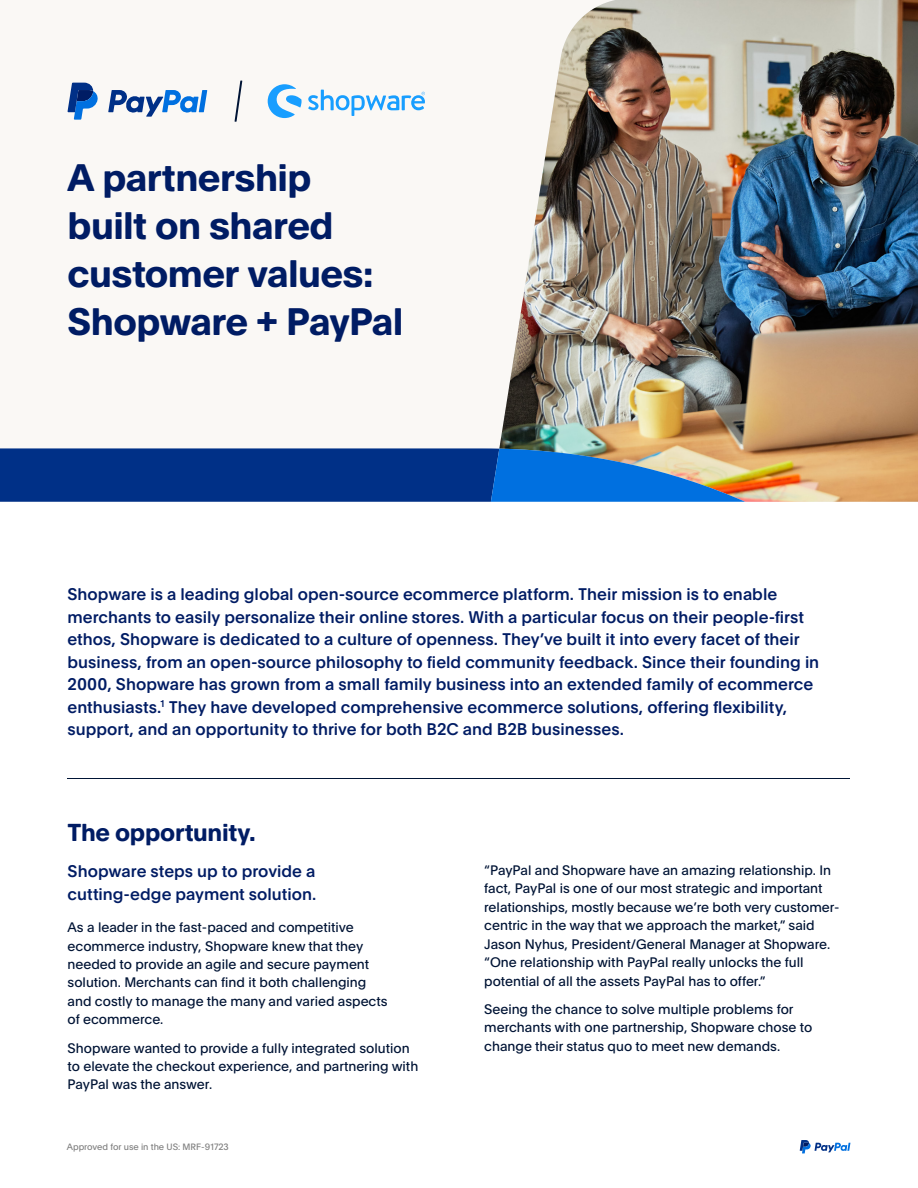
<style>
.page{position:relative;width:918px;height:1188px;background:#fff}
.page>*{position:absolute;margin:0;border:0;box-sizing:border-box;transform-origin:0 0}
.t1{font:700 37.5px/48px "Pay Pal Open";letter-spacing:-.015em;color:#001c64}
.t2{font:700 24px "Pay Pal Open";letter-spacing:-.01em;color:#001c64}
.t3{font:500 16.5px/22.5px "Pay Pal Open";color:#001c64}
.t4{font:13.5px/18.5px "Pay Pal Open";color:#001435}
.t5{font:9px "Pay Pal Open";color:#808080}
</style>
<div class="page">
<div style="left:0;top:0;width:918px;height:502px;background:#faf8f5"></div>
<img style="left:499px;top:0;width:419px;height:502px">
<svg style="left:0;top:448px;width:745px;height:54px"></svg>
<hr style="left:68px;top:778px;width:782px;height:1px;background:#001435">
<svg style="left:235px;top:81px;width:7px;height:41px"></svg>
<svg style="left:108px;top:90px;width:99px;height:27px"></svg>
<svg style="left:68px;top:83px;width:30px;height:37px"></svg>
<svg style="left:268px;top:84px;width:34px;height:34px"></svg>
<svg style="left:308px;top:90px;width:117px;height:26px"></svg>
<svg style="left:800px;top:1140px;width:50px;height:13px"></svg>
<h1 class="t1" style="left:68px;top:151px;width:337px">A partnership<br>built on shared customer values:<br>Shopware + PayPal</h1>
<p class="t3" style="left:68px;top:582px;width:753px">Shopware is a leading global open-source ecommerce platform. Their mission is to enable merchants to easily personalize their online stores. With a particular focus on their people-first ethos, Shopware is dedicated to a culture of openness. They’ve built it into every facet of their business, from an open-source philosophy to field community feedback. Since their founding in 2000, Shopware has grown from a small family business into an extended family of ecommerce enthusiasts.<sup>1</sup> They have developed comprehensive ecommerce solutions, offering flexibility, support, and an opportunity to thrive for both B2C and B2B businesses.</p>
<h2 class="t2" style="left:68px;top:815px;width:190px">The opportunity.</h2>
<p class="t3" style="left:68px;top:859px;width:250px">Shopware steps up to provide a cutting-edge payment solution.</p>
<p class="t4" style="left:484px;top:860px;width:357px">“PayPal and Shopware have an amazing relationship. In fact, PayPal is one of our most strategic and important relationships, mostly because we’re both very customer&shy;centric in the way that we approach the market,” said Jason Nyhus, President/General Manager at Shopware. “One relationship with PayPal really unlocks the full potential of all the assets PayPal has to offer.”</p>
<p class="t4" style="left:484px;top:999px;width:330px">Seeing the chance to solve multiple problems for merchants with one partnership, Shopware chose to change their status quo to meet new demands.</p>
<p class="t4" style="left:68px;top:917px;width:322px">As a leader in the fast-paced and competitive ecommerce industry, Shopware knew that they needed to provide an agile and secure payment solution. Merchants can find it both challenging and costly to manage the many and varied aspects of ecommerce.</p>
<p class="t4" style="left:68px;top:1038px;width:352px">Shopware wanted to provide a fully integrated solution to elevate the checkout experience, and partnering with<br>PayPal was the answer.</p>
<p class="t5" style="left:67px;top:1141px;width:164px">Approved for use in the US: MRF-91723</p>
</div>
